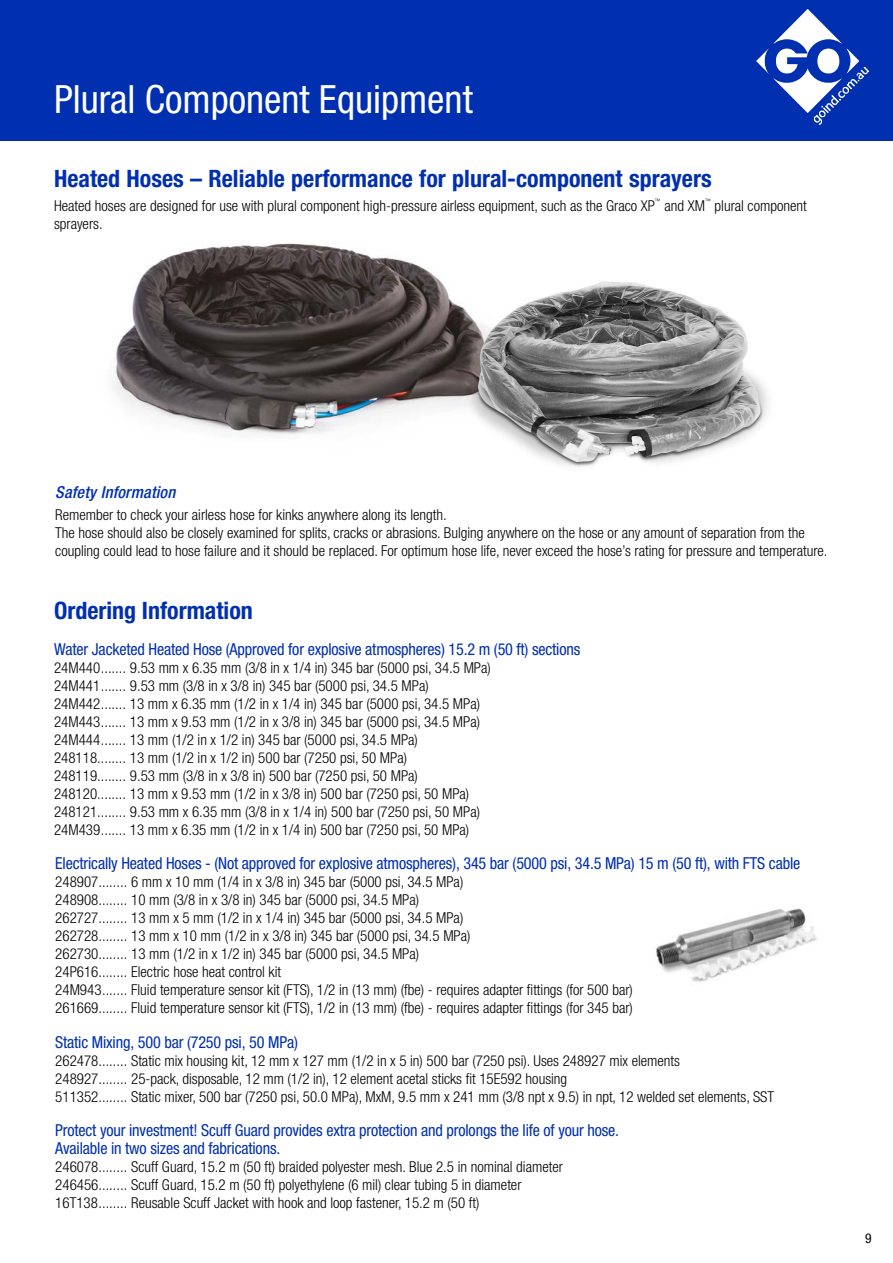
<style>
.page{position:relative;width:893px;height:1263px;background:#fff}
.page>*{position:absolute;margin:0;border:0;box-sizing:border-box;transform-origin:0 0}
.t1{font:condensed 39px "Helvetica Neue LT Std";color:#fff}
.t2{font:700 condensed 24px "Helvetica Neue LT Std";color:#002fb0}
.t3{font:condensed 16.5px/18px "Helvetica Neue LT Std";letter-spacing:-.01em;color:#002fb0}
.t4{font:italic 500 condensed 16.5px "Helvetica Neue LT Std";letter-spacing:.01em;color:#002fb0}
.t5{font:300 condensed 15px/18px "Helvetica Neue LT Std";color:#000}
.t6{font:condensed 13.5px "Helvetica Neue LT Std";color:#000}
.t7{font:300 condensed 6px "Helvetica Neue LT Std";color:#000}
</style>
<div class="page">
<div style="left:0;top:0;width:893px;height:140px;background:#002fb0"></div>
<img style="left:114px;top:243px;width:339px;height:194px">
<img style="left:453px;top:281px;width:315px;height:186px">
<img style="left:478px;top:282px;width:282px;height:180px">
<img style="left:656px;top:908px;width:161px;height:74px">
<img style="left:757px;top:10px;width:113px;height:114px">
<h1 class="t1" style="left:54px;top:77px;width:420px">Plural Component Equipment</h1>
<h2 class="t2" style="left:54px;top:164px;width:659px">Heated Hoses – Reliable performance for plural-component sprayers</h2>
<p class="t5" style="left:54px;top:196px;width:602px">Heated hoses are designed for use with plural component high-pressure airless equipment, such as the Graco XP</p>
<p class="t7" style="left:655px;top:197px;width:7px">™</p>
<p class="t5" style="left:664px;top:196px;width:42px">and XM</p>
<p class="t7" style="left:705px;top:197px;width:7px">™</p>
<p class="t5" style="left:715px;top:196px;width:94px">plural component</p>
<p class="t5" style="left:54px;top:214px;width:50px">sprayers.</p>
<p class="t4" style="left:55px;top:483px;width:122px">Safety Information</p>
<p class="t5" style="left:55px;top:505px;width:774px">Remember to check your airless hose for kinks anywhere along its length.<br>The hose should also be closely examined for splits, cracks or abrasions. Bulging anywhere on the hose or any amount of separation from the coupling could lead to hose failure and it should be replaced. For optimum hose life, never exceed the hose’s rating for pressure and temperature.</p>
<h2 class="t2" style="left:54px;top:596px;width:200px">Ordering Information</h2>
<p class="t3" style="left:54px;top:640px;width:528px">Water Jacketed Heated Hose (Approved for explosive atmospheres) 15.2 m (50 ft) sections</p>
<p class="t5" style="left:54px;top:659px;width:438px">24M440....... 9.53 mm x 6.35 mm (3/8 in x 1/4 in) 345 bar (5000 psi, 34.5 MPa)<br>24M441....... 9.53 mm (3/8 in x 3/8 in) 345 bar (5000 psi, 34.5 MPa)<br>24M442....... 13 mm x 6.35 mm (1/2 in x 1/4 in) 345 bar (5000 psi, 34.5 MPa)<br>24M443....... 13 mm x 9.53 mm (1/2 in x 3/8 in) 345 bar (5000 psi, 34.5 MPa)<br>24M444....... 13 mm (1/2 in x 1/2 in) 345 bar (5000 psi, 34.5 MPa)<br>248118........ 13 mm (1/2 in x 1/2 in) 500 bar (7250 psi, 50 MPa)<br>248119........ 9.53 mm (3/8 in x 3/8 in) 500 bar (7250 psi, 50 MPa)<br>248120........ 13 mm x 9.53 mm (1/2 in x 3/8 in) 500 bar (7250 psi, 50 MPa)<br>248121........ 9.53 mm x 6.35 mm (3/8 in x 1/4 in) 500 bar (7250 psi, 50 MPa)<br>24M439....... 13 mm x 6.35 mm (1/2 in x 1/4 in) 500 bar (7250 psi, 50 MPa)</p>
<p class="t3" style="left:55px;top:854px;width:746px">Electrically Heated Hoses - (Not approved for explosive atmospheres), 345 bar (5000 psi, 34.5 MPa) 15 m (50 ft), with FTS cable</p>
<p class="t5" style="left:55px;top:873px;width:579px">248907........ 6 mm x 10 mm (1/4 in x 3/8 in) 345 bar (5000 psi, 34.5 MPa)<br>248908........ 10 mm (3/8 in x 3/8 in) 345 bar (5000 psi, 34.5 MPa)<br>262727........ 13 mm x 5 mm (1/2 in x 1/4 in) 345 bar (5000 psi, 34.5 MPa)<br>262728........ 13 mm x 10 mm (1/2 in x 3/8 in) 345 bar (5000 psi, 34.5 MPa)<br>262730........ 13 mm (1/2 in x 1/2 in) 345 bar (5000 psi, 34.5 MPa)<br>24P616........ Electric hose heat control kit<br>24M943....... Fluid temperature sensor kit (FTS), 1/2 in (13 mm) (fbe) - requires adapter fittings (for 500 bar)<br>261669........ Fluid temperature sensor kit (FTS), 1/2 in (13 mm) (fbe) - requires adapter fittings (for 345 bar)</p>
<p class="t3" style="left:55px;top:1032px;width:244px">Static Mixing, 500 bar (7250 psi, 50 MPa)</p>
<p class="t5" style="left:55px;top:1051px;width:720px">262478........ Static mix housing kit, 12 mm x 127 mm (1/2 in x 5 in) 500 bar (7250 psi). Uses 248927 mix elements<br>248927........ 25-pack, disposable, 12 mm (1/2 in), 12 element acetal sticks fit 15E592 housing<br>511352........ Static mixer, 500 bar (7250 psi, 50.0 MPa), MxM, 9.5 mm x 241 mm (3/8 npt x 9.5) in npt, 12 welded set elements, SST</p>
<p class="t3" style="left:55px;top:1121px;width:565px">Protect your investment! Scuff Guard provides extra protection and prolongs the life of your hose.<br>Available in two sizes and fabrications.</p>
<p class="t5" style="left:55px;top:1157px;width:509px">246078........ Scuff Guard, 15.2 m (50 ft) braided polyester mesh. Blue 2.5 in nominal diameter<br>246456........ Scuff Guard, 15.2 m (50 ft) polyethylene (6 mil) clear tubing 5 in diameter<br>16T138........ Reusable Scuff Jacket with hook and loop fastener, 15.2 m (50 ft)</p>
<p class="t6" style="left:865px;top:1230px;width:8px">9</p>
</div>
